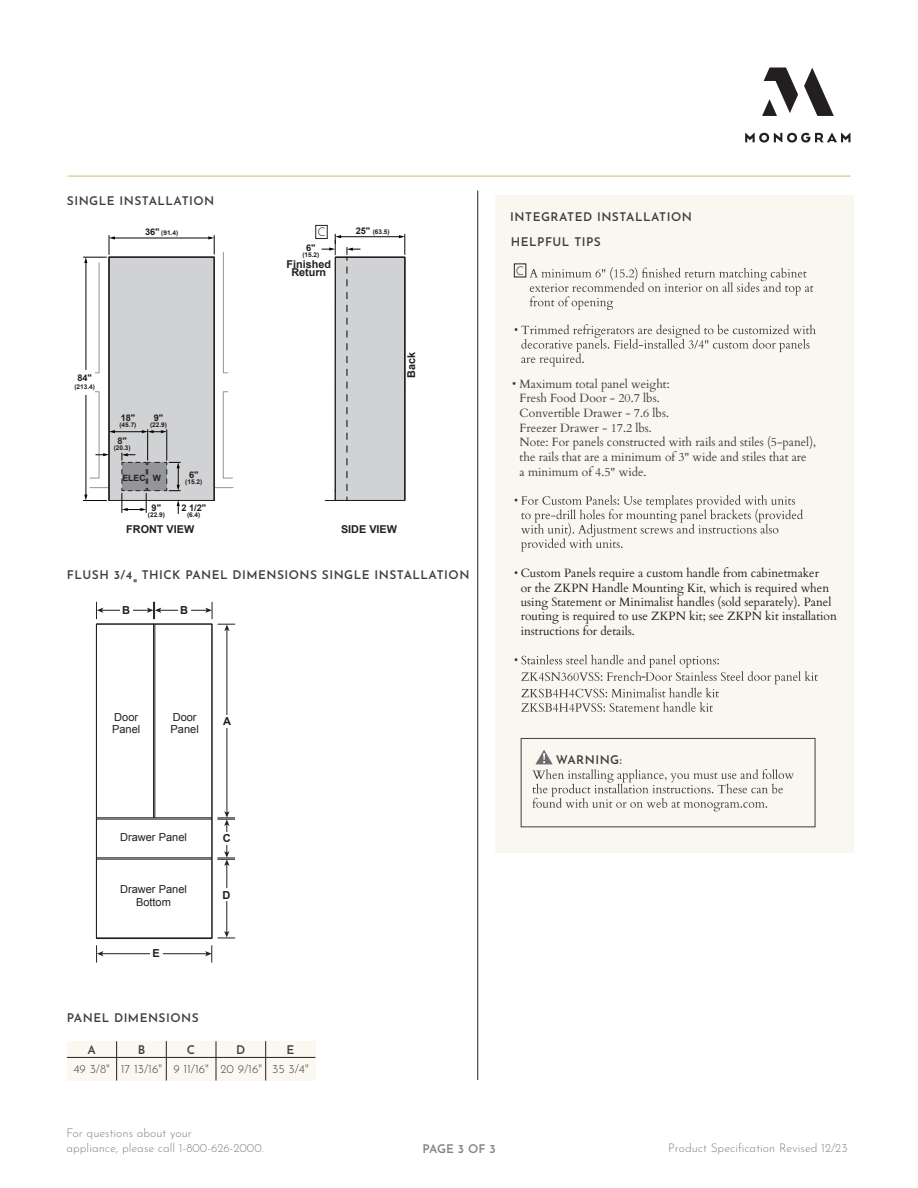
<style>
.page{position:relative;width:918px;height:1188px;background:#fff}
.page>*{position:absolute;margin:0;border:0;box-sizing:border-box;transform-origin:0 0}
.t1{font:12px/14.4px "Cardo";color:#231f20}
.t2{font:12px/14.7px "Cardo";color:#3e3e3f}
.t3{font:600 12px/25.5px "Josefin Sans";letter-spacing:.04em;color:#3e3e3f}
.t4{font:300 12px/14.4px "Josefin Sans";color:#808285}
.t5{font:300 12px "Josefin Sans";color:#3e3e3f}
.t6{font:600 12px "Josefin Sans";letter-spacing:-.015em;color:#808285}
.t7{font:300 12px "Josefin Sans";color:#231f20}
.t8{font:12px "Cardo";color:#231f20;scale:.9 1}
.t9{font:11.1px/12.3px "Arial";color:#231f20}
.t10{font:700 11.1px "Arial";color:#231f20}
.t11{font:700 10.8px/8.7px "Arial";color:#231f20;text-align:center}
.t12{font:700 9.15px "Arial";color:#231f20}
.t13{font:700 8.7px "Arial";color:#231f20}
.t14{font:700 6.45px "Arial";color:#231f20}
.s1{font-size:9.15px}
</style>
<div class="page">
<div style="left:495px;top:195px;width:358px;height:658px;background:#f9f7ef"></div>
<hr style="left:477px;top:191px;width:1px;height:889px;background:#231f20">
<div style="left:514px;top:264px;width:12px;height:13px;border:1px solid #231f20"></div>
<svg style="left:529px;top:267px;width:284px;height:43px"></svg>
<svg style="left:515px;top:324px;width:301px;height:43px"></svg>
<svg style="left:515px;top:495px;width:288px;height:56px"></svg>
<svg style="left:515px;top:655px;width:303px;height:57px"></svg>
<hr style="left:68px;top:176px;width:782px;height:1px;background:#dcbf7e">
<svg style="left:745px;top:68px;width:105px;height:75px"></svg>
<svg style="left:215px;top:487px;width:18px;height:1px"></svg>
<svg style="left:223px;top:391px;width:10px;height:88px"></svg>
<svg style="left:223px;top:252px;width:6px;height:121px"></svg>
<div style="left:109px;top:257px;width:105px;height:243px;background:#d1d2d4"></div>
<div style="left:109px;top:257px;width:106px;height:244px;border:1px solid #231f20"></div>
<hr style="left:114px;top:238px;width:95px;height:1px;background:#040503">
<svg style="left:208px;top:235px;width:7px;height:19px"></svg>
<svg style="left:83px;top:235px;width:32px;height:138px"></svg>
<div style="left:74px;top:370px;width:20px;height:25px;background:#fff"></div>
<svg style="left:83px;top:391px;width:97px;height:123px"></svg>
<svg style="left:322px;top:234px;width:84px;height:267px"></svg>
<svg style="left:96px;top:602px;width:139px;height:337px"></svg>
<div style="left:178px;top:603px;width:13px;height:13px;background:#fff"></div>
<hr style="left:102px;top:953px;width:105px;height:1px;background:#231f20">
<svg style="left:96px;top:945px;width:7px;height:18px"></svg>
<div style="left:150px;top:947px;width:13px;height:13px;background:#fff"></div>
<svg style="left:205px;top:945px;width:7px;height:18px"></svg>
<div style="left:315px;top:225px;width:13px;height:14px;border:1px solid #231f20"></div>
<svg style="left:532px;top:750px;width:262px;height:61px"></svg>
<div style="left:521px;top:738px;width:294px;height:89px;border:1px solid #3e3e3f"></div>
<div style="left:67px;top:1041px;width:248px;height:40px;background:#fbf8f2"></div>
<hr style="left:67px;top:1057px;width:50px;height:1px;background:#231f20">
<hr style="left:117px;top:1057px;width:49px;height:1px;background:#231f20">
<svg style="left:116px;top:1041px;width:1px;height:40px"></svg>
<hr style="left:166px;top:1057px;width:50px;height:1px;background:#231f20">
<svg style="left:166px;top:1041px;width:1px;height:40px"></svg>
<hr style="left:216px;top:1057px;width:50px;height:1px;background:#231f20">
<svg style="left:216px;top:1041px;width:1px;height:40px"></svg>
<hr style="left:266px;top:1057px;width:49px;height:1px;background:#231f20">
<svg style="left:265px;top:1041px;width:1px;height:40px"></svg>
<p class="t3" style="left:67px;top:187px;width:149px">SINGLE INSTALLATION</p>
<p class="t14" style="left:145px;top:229px;width:35px"><span class="s1">36"</span> (91.4)</p>
<p class="t7" style="left:317px;top:223px;width:10px">C</p>
<p class="t12" style="left:306px;top:242px;width:11px">6"</p>
<p class="t14" style="left:302px;top:250px;width:18px">(15.2)</p>
<p class="t11" style="left:287px;top:260px;width:46px">Finished<br>Return</p>
<p class="t14" style="left:356px;top:228px;width:35px"><span class="s1">25"</span> (63.5)</p>
<p class="t3" style="left:510px;top:203px;width:183px">INTEGRATED INSTALLATION<br>HELPFUL TIPS</p>
<p class="t7" style="left:516px;top:262px;width:10px">C</p>
<p class="t12" style="left:77px;top:372px;width:16px">84"</p>
<p class="t14" style="left:74px;top:382px;width:22px">(213.4)</p>
<p class="t12" style="left:121px;top:412px;width:16px">18"</p>
<p class="t14" style="left:119px;top:420px;width:18px">(45.7)</p>
<p class="t12" style="left:118px;top:435px;width:11px">8"</p>
<p class="t14" style="left:114px;top:443px;width:18px">(20.3)</p>
<p class="t12" style="left:154px;top:412px;width:11px">9"</p>
<p class="t14" style="left:150px;top:420px;width:18px">(22.9)</p>
<p class="t13" style="left:122px;top:472px;width:40px">ELEC W</p>
<p class="t12" style="left:152px;top:502px;width:11px">9"</p>
<p class="t14" style="left:148px;top:511px;width:18px">(22.9)</p>
<p class="t12" style="left:189px;top:469px;width:11px">6"</p>
<p class="t14" style="left:185px;top:477px;width:18px">(15.2)</p>
<p class="t12" style="left:181px;top:502px;width:26px">2 1/2"</p>
<p class="t14" style="left:187px;top:511px;width:15px">(6.4)</p>
<p class="t11" style="left:126px;top:525px;width:69px">FRONT VIEW</p>
<p class="t11" style="left:408px;top:378px;width:27px;rotate:-90deg">Back</p>
<p class="t11" style="left:341px;top:525px;width:57px">SIDE VIEW</p>
<p class="t3" style="left:67px;top:561px;width:404px">FLUSH 3/4 THICK PANEL DIMENSIONS SINGLE INSTALLATION</p>
<p class="t3" style="left:133px;top:570px;width:6px">"</p>
<p class="t10" style="left:122px;top:603px;width:9px">B</p>
<p class="t10" style="left:180px;top:603px;width:9px">B</p>
<p class="t9" style="left:112px;top:711px;width:30px">Door<br>Panel</p>
<p class="t9" style="left:171px;top:711px;width:30px">Door<br>Panel</p>
<p class="t10" style="left:223px;top:714px;width:9px">A</p>
<p class="t2" style="left:520px;top:376px;width:298px;text-indent:-8px">• Maximum total panel weight:<br>Fresh Food Door - 20.7 lbs.<br>Convertible Drawer - 7.6 lbs.<br>Freezer Drawer - 17.2 lbs.<br>Note: For panels constructed with rails and stiles (5-panel), the rails that are a minimum of 3" wide and stiles that are<br>a minimum of 4.5" wide.</p>
<p class="t1" style="left:521px;top:565px;width:318px">Custom Panels require a custom handle from cabinetmaker<br>or the ZKPN Handle Mounting Kit, which is required when using Statement or Minimalist handles (sold separately). Panel routing is required to use ZKPN kit; see ZKPN kit installation instructions for details.</p>
<p class="t8" style="left:641px;top:667px;width:7px">-</p>
<p class="t3" style="left:556px;top:746px;width:68px">WARNING:</p>
<p class="t9" style="left:120px;top:831px;width:68px">Drawer Panel</p>
<p class="t11" style="left:85px;top:883px;width:120px">SIDE VIEW INSTALLED</p>
<p class="t9" style="left:120px;top:883px;width:68px;text-align:center">Drawer Panel<br>Bottom</p>
<p class="t10" style="left:152px;top:946px;width:9px">E</p>
<p class="t10" style="left:223px;top:831px;width:9px">C</p>
<p class="t10" style="left:223px;top:887px;width:9px">D</p>
<p class="t3" style="left:67px;top:1004px;width:133px">PANEL DIMENSIONS</p>
<p class="t3" style="left:88px;top:1036px;width:10px">A</p>
<p class="t3" style="left:138px;top:1036px;width:9px">B</p>
<p class="t3" style="left:187px;top:1036px;width:10px">C</p>
<p class="t3" style="left:236px;top:1036px;width:11px">D</p>
<p class="t3" style="left:287px;top:1036px;width:9px">E</p>
<p class="t5" style="left:73px;top:1060px;width:237px">49 3/8" 17 13/16" 9 11/16" 20 9/16" 35 3/4"</p>
<p class="t4" style="left:66px;top:1125px;width:199px">For questions about your<br>appliance, please call 1-800-626-2000.</p>
<p class="t6" style="left:423px;top:1140px;width:75px">PAGE 3 OF 3</p>
<p class="t4" style="left:668px;top:1139px;width:181px">Product Specification Revised 12/23</p>
</div>
